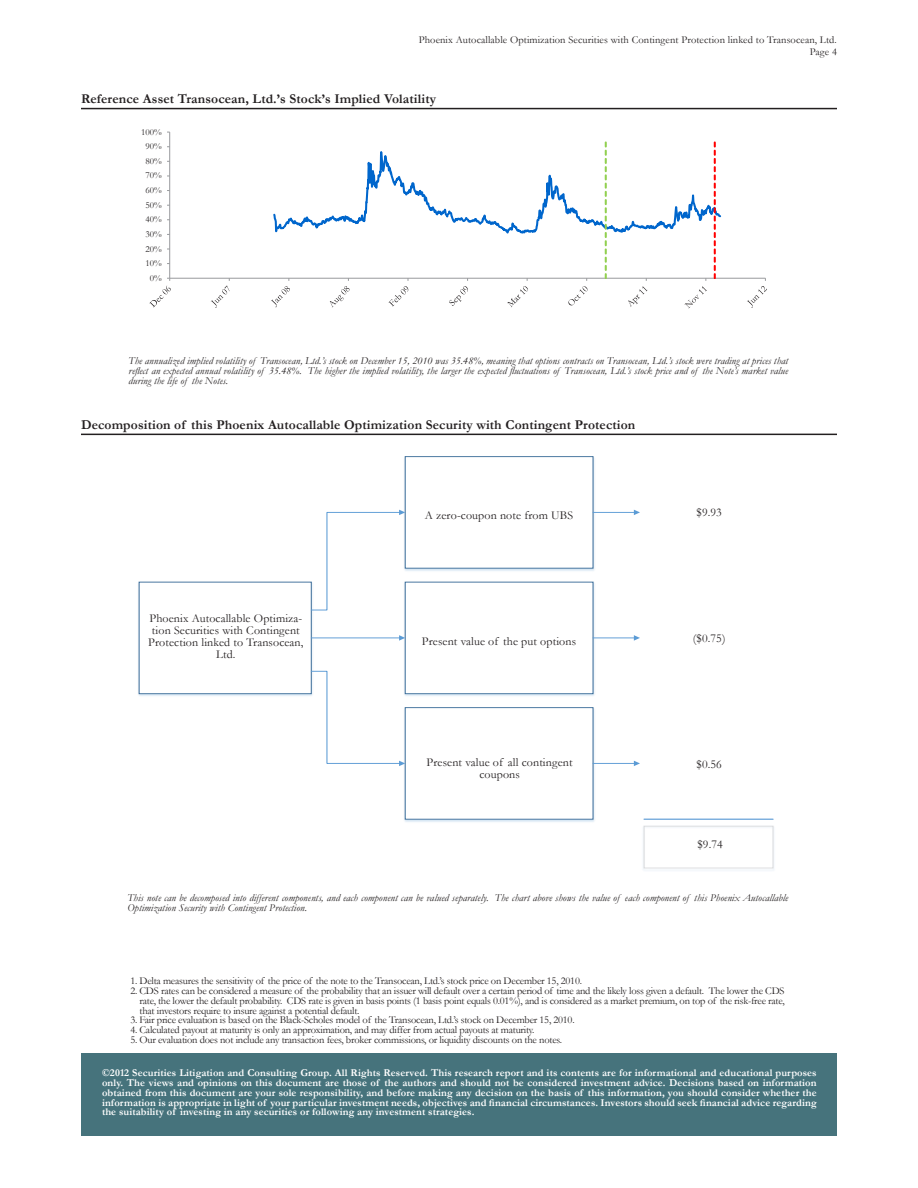
<style>
.page{position:relative;width:918px;height:1188px;background:#fff}
.page>*{position:absolute;margin:0;border:0;box-sizing:border-box;transform-origin:0 0}
.t1{font:700 13.5px "Garamond";letter-spacing:.01em;color:#231f20}
.t2{font:12px/12px "Garamond";letter-spacing:.01em;color:#231f20;text-align:center}
.t3{font:10.5px/9.8px "Garamond";letter-spacing:-.02em;color:#231f20;text-align:justify}
.t4{font:700 10.5px/9.8px "Garamond";letter-spacing:.01em;color:#fff;text-align:justify}
.t5{font:italic 10.5px/9.8px "Garamond";letter-spacing:.01em;color:#231f20}
.t6{font:10.5px "Garamond";letter-spacing:.01em;color:#231f20}
.t7{font:9.3px "Garamond";color:#231f20}
</style>
<div class="page">
<hr style="left:81px;top:108px;width:756px;height:1px;background:#231f20">
<hr style="left:81px;top:434px;width:756px;height:1px;background:#231f20">
<hr style="left:169px;top:132px;width:1px;height:146px;background:#989a9d">
<hr style="left:170px;top:278px;width:595px;height:1px;background:#989a9d">
<svg style="left:272px;top:151px;width:287px;height:157px"></svg>
<svg style="left:149px;top:278px;width:22px;height:30px"></svg>
<svg style="left:211px;top:278px;width:19px;height:30px"></svg>
<svg style="left:271px;top:278px;width:19px;height:29px"></svg>
<svg style="left:330px;top:278px;width:19px;height:30px"></svg>
<svg style="left:389px;top:278px;width:20px;height:29px"></svg>
<svg style="left:449px;top:278px;width:19px;height:28px"></svg>
<svg style="left:507px;top:278px;width:21px;height:29px"></svg>
<svg style="left:559px;top:141px;width:164px;height:167px"></svg>
<svg style="left:747px;top:278px;width:20px;height:30px"></svg>
<div style="left:139px;top:582px;width:173px;height:112px;border:1px solid #41719c"></div>
<img style="left:404px;top:456px;width:194px;height:115px">
<div style="left:405px;top:457px;width:188px;height:111px;background:#fff"></div>
<div style="left:405px;top:456px;width:188px;height:112px;border:1px solid #41719c"></div>
<img style="left:404px;top:581px;width:194px;height:115px">
<div style="left:405px;top:582px;width:188px;height:112px;background:#fff"></div>
<div style="left:405px;top:582px;width:188px;height:112px;border:1px solid #41719c"></div>
<img style="left:404px;top:707px;width:192px;height:115px">
<div style="left:405px;top:708px;width:188px;height:111px;background:#fff"></div>
<div style="left:405px;top:707px;width:188px;height:113px;border:1px solid #41719c"></div>
<svg style="left:310px;top:510px;width:95px;height:101px"></svg>
<svg style="left:310px;top:671px;width:95px;height:95px"></svg>
<hr style="left:593px;top:763px;width:42px;height:1px;background:#5b9bd5">
<svg style="left:634px;top:761px;width:6px;height:5px"></svg>
<hr style="left:593px;top:638px;width:42px;height:1px;background:#5b9bd5">
<svg style="left:634px;top:635px;width:6px;height:6px"></svg>
<hr style="left:593px;top:512px;width:42px;height:1px;background:#5b9bd5">
<svg style="left:634px;top:510px;width:6px;height:5px"></svg>
<hr style="left:311px;top:638px;width:89px;height:1px;background:#5b9bd5">
<svg style="left:399px;top:635px;width:6px;height:6px"></svg>
<div style="left:644px;top:826px;width:129px;height:42px;border:1px solid #dbdcde"></div>
<hr style="left:644px;top:819px;width:129px;height:1px;background:#5b9bd5">
<div style="left:82px;top:1053px;width:755px;height:82px;background:#46737c"></div>
<p class="t6" style="left:419px;top:33px;width:420px">Phoenix Autocallable Optimization Securities with Contingent Protection linked to Transocean, Ltd.</p>
<p class="t1" style="left:81px;top:90px;width:357px">Reference Asset Transocean, Ltd.’s Stock’s Implied Volatility</p>
<p class="t7" style="left:141px;top:125px;width:22px">100%</p>
<p class="t7" style="left:145px;top:140px;width:18px">90%</p>
<p class="t7" style="left:145px;top:155px;width:18px">80%</p>
<p class="t7" style="left:145px;top:169px;width:18px">70%</p>
<p class="t7" style="left:145px;top:184px;width:18px">60%</p>
<p class="t7" style="left:145px;top:199px;width:18px">50%</p>
<p class="t7" style="left:145px;top:213px;width:18px">40%</p>
<p class="t7" style="left:145px;top:228px;width:18px">30%</p>
<p class="t7" style="left:145px;top:242px;width:18px">20%</p>
<p class="t7" style="left:145px;top:257px;width:18px">10%</p>
<p class="t7" style="left:150px;top:272px;width:13px">0%</p>
<p class="t3" style="left:810px;top:47px;width:29px">Page 4</p>
<p class="t5" style="left:129px;top:356px;width:661px;text-align:justify">The annualized implied volatility of Transocean, Ltd.’s stock on December 15, 2010 was 35.48%, meaning that options contracts on Transocean, Ltd.’s stock were trading at prices that reflect an expected annual volatility of 35.48%. The higher the implied volatility, the larger the expected fluctuations of Transocean, Ltd.’s stock price and of the Note’s market value during the life of the Notes.</p>
<p class="t1" style="left:81px;top:416px;width:556px">Decomposition of this Phoenix Autocallable Optimization Security with Contingent Protection</p>
<p class="t2" style="left:425px;top:509px;width:150px">A zero-coupon note from UBS</p>
<p class="t2" style="left:697px;top:506px;width:27px">$9.93</p>
<p class="t2" style="left:148px;top:612px;width:157px">Phoenix Autocallable Optimiza&shy;tion Securities with Contingent<br>Protection linked to Transocean,<br>Ltd.</p>
<p class="t2" style="left:422px;top:635px;width:156px">Present value of the put options</p>
<p class="t2" style="left:693px;top:632px;width:34px">($0.75)</p>
<p class="t2" style="left:427px;top:756px;width:147px">Present value of all contingent coupons</p>
<p class="t2" style="left:697px;top:758px;width:27px">$0.56</p>
<p class="t2" style="left:697px;top:838px;width:27px">$9.74</p>
<p class="t5" style="left:127px;top:892px;width:662px">This note can be decomposed into different components, and each component can be valued separately. The chart above shows the value of each component of this Phoenix Autocallable<br>Optimization Security with Contingent Protection.</p>
<p class="t3" style="left:130px;top:976px;width:453px">1. Delta measures the sensitivity of the price of the note to the Transocean, Ltd.’s stock price on December 15, 2010.</p>
<p class="t3" style="left:139px;top:986px;width:647px;text-indent:-9px">2. CDS rates can be considered a measure of the probability that an issuer will default over a certain period of time and the likely loss given a default. The lower the CDS rate, the lower the default probability. CDS rate is given in basis points (1 basis point equals 0.01%), and is considered as a market premium, on top of the risk-free rate, that investors require to insure against a potential default.</p>
<p class="t3" style="left:130px;top:1015px;width:446px">3. Fair price evaluation is based on the Black-Scholes model of the Transocean, Ltd.’s stock on December 15, 2010.</p>
<p class="t3" style="left:130px;top:1025px;width:406px">4. Calculated payout at maturity is only an approximation, and may differ from actual payouts at maturity.</p>
<p class="t3" style="left:130px;top:1034px;width:433px">5. Our evaluation does not include any transaction fees, broker commissions, or liquidity discounts on the notes.</p>
<p class="t4" style="left:102px;top:1068px;width:716px">©2012 Securities Litigation and Consulting Group. All Rights Reserved. This research report and its contents are for informational and educational purposes only. The views and opinions on this document are those of the authors and should not be considered investment advice. Decisions based on information obtained from this document are your sole responsibility, and before making any decision on the basis of this information, you should consider whether the information is appropriate in light of your particular investment needs, objectives and financial circumstances. Investors should seek financial advice regarding the suitability of investing in any securities or following any investment strategies.</p>
</div>
